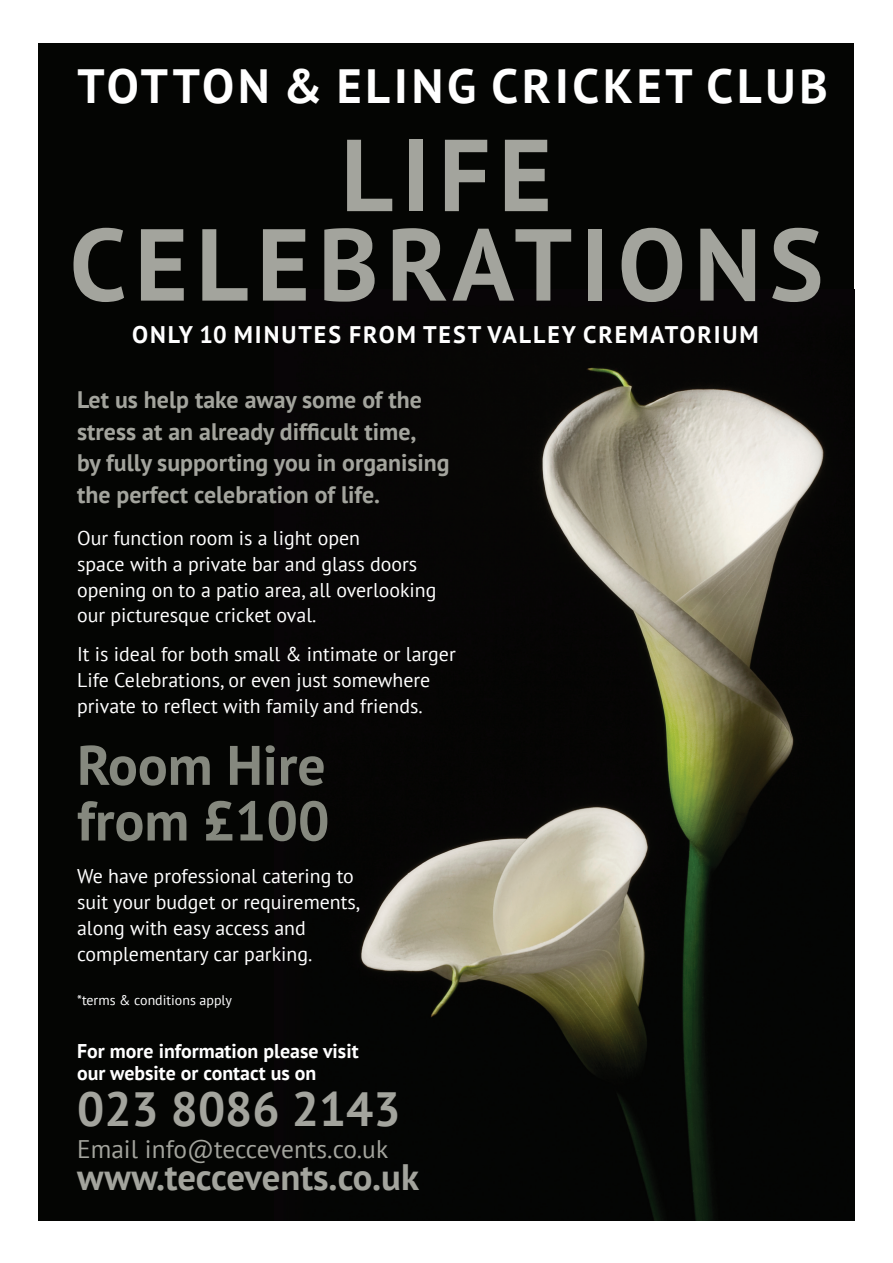
<style>
.page{position:relative;width:893px;height:1263px;background:#fff}
.page>*{position:absolute;margin:0;border:0;box-sizing:border-box;transform-origin:0 0}
.t1{font:700 102px/89.4px "PT Sans";letter-spacing:.08em;color:#a3a49d;text-align:center}
.t2{font:700 55.65px/55.7px "PT Sans";color:#85887e}
.t3{font:700 48px "PT Sans";letter-spacing:.08em;color:#fff}
.t4{font:700 48px "PT Sans";color:#a3a49d}
.t5{font:700 36.75px "PT Sans";letter-spacing:-.005em;color:#a3a49d}
.t6{font:25.35px "PT Sans";color:#a3a49d}
.t7{font:700 24px "PT Sans";letter-spacing:.08em;color:#fff}
.t8{font:700 23.85px/31.8px "PT Sans";color:#a3a49d}
.t9{font:19.8px/25.8px "PT Sans";color:#fff}
.t10{font:700 19.8px/21.9px "PT Sans";color:#fff}
.t11{font:13.95px "PT Sans";color:#fff}
</style>
<div class="page">
<div style="left:39px;top:43px;width:815px;height:1177px;background:#040503"></div>
<img style="left:360px;top:367px;width:465px;height:853px">
<h3 class="t3" style="left:77px;top:54px;width:752px">Totton &amp; Eling Cricket Club</h3>
<h1 class="t1" style="left:70px;top:129px;width:755px">Life<br>Celebrations</h1>
<p class="t7" style="left:132px;top:319px;width:628px">only 10 minutes from test valley crematorium</p>
<p class="t8" style="left:77px;top:383px;width:374px">Let us help take away some of the stress at an already difficult time,<br>by fully supporting you in organising the perfect celebration of life.</p>
<p class="t9" style="left:77px;top:524px;width:361px">Our function room is a light open<br>space with a private bar and glass doors opening on to a patio area, all overlooking our picturesque cricket oval.</p>
<p class="t9" style="left:77px;top:641px;width:380px">It is ideal for both small &amp; intimate or larger<br>Life Celebrations, or even just somewhere private to reflect with family and friends.</p>
<h2 class="t2" style="left:77px;top:736px;width:254px">Room Hire from £100</h2>
<p class="t9" style="left:77px;top:863px;width:285px">We have professional catering to suit your budget or requirements, along with easy access and complementary car parking.</p>
<p class="t11" style="left:77px;top:991px;width:156px">*terms &amp; conditions apply</p>
<p class="t10" style="left:77px;top:1039px;width:283px">For more information please visit our website or contact us on</p>
<h3 class="t4" style="left:77px;top:1078px;width:325px">023 8086 2143</h3>
<p class="t6" style="left:77px;top:1133px;width:313px">Email info@teccevents.co.uk</p>
<h3 class="t5" style="left:77px;top:1153px;width:343px">www.teccevents.co.uk</h3>
</div>
